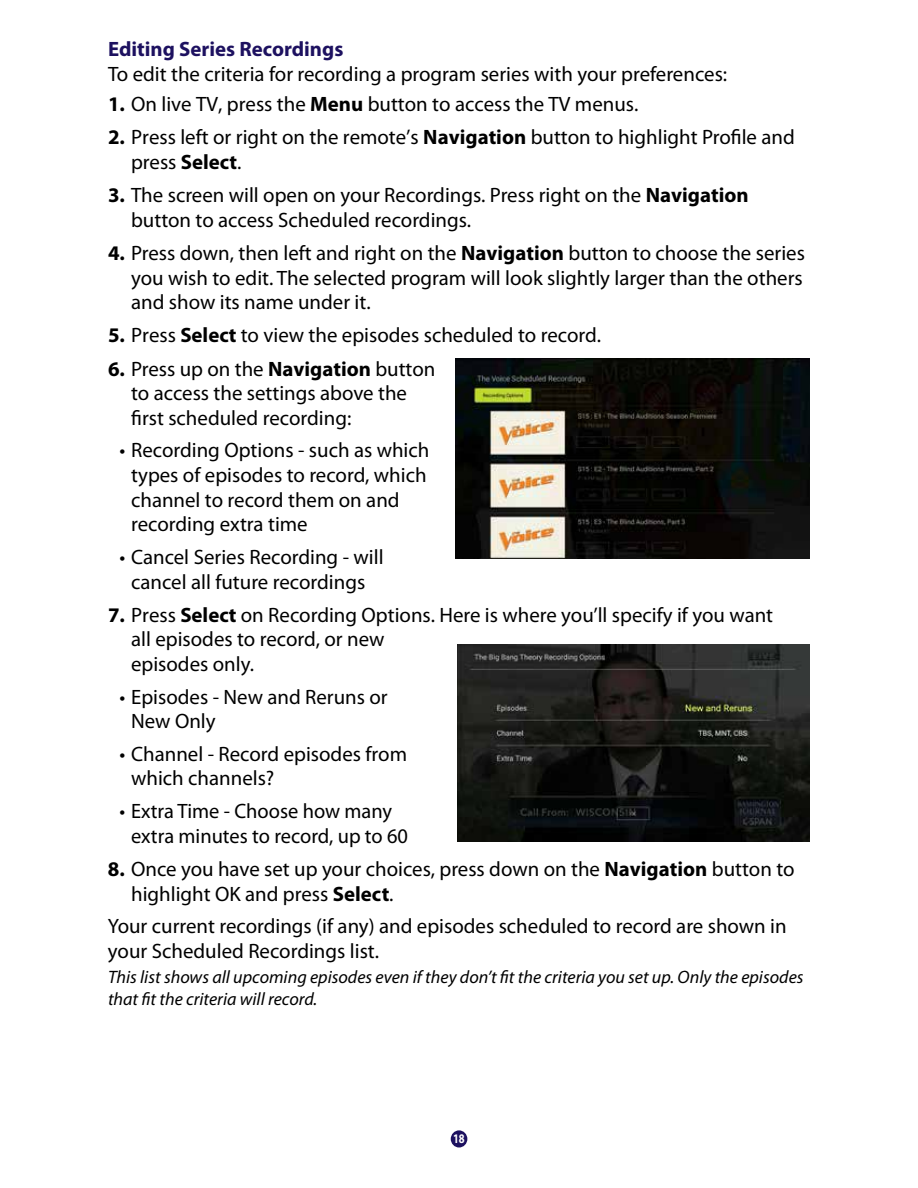
<style>
.page{position:relative;width:918px;height:1188px;background:#fff}
.page>*{position:absolute;margin:0;border:0;box-sizing:border-box;transform-origin:0 0}
.t1{font:20.85px/24.6px "Myriad Pro";color:#000}
.t2{font:700 20.85px "Myriad Pro";color:#1d1160}
.t3{font:italic 18px/21.6px "Myriad Pro";color:#000}
.t4{font:700 13.2px "Myriad Pro";color:#fff;scale:.8 1}
.s1{font-weight:700}
</style>
<div class="page">
<div style="left:451px;top:1130px;width:16px;height:18px;background:#1d1160;border-radius:50%"></div>
<img style="left:456px;top:359px;width:354px;height:199px">
<img style="left:457px;top:644px;width:353px;height:197px">
<p class="t2" style="left:108px;top:36px;width:237px">Editing Series Recordings</p>
<p class="t1" style="left:108px;top:61px;width:621px">To edit the criteria for recording a program series with your preferences:</p>
<p class="t1" style="left:108px;top:92px;width:532px"><span class="s1">1.</span> On live TV, press the <span class="s1">Menu</span> button to access the TV menus.</p>
<p class="t1" style="left:131px;top:124px;width:665px;line-height:25px;text-indent:-23px"><span class="s1">2.</span> Press left or right on the remote’s <span class="s1">Navigation</span> button to highlight Profile and press <span class="s1">Select</span>.</p>
<p class="t1" style="left:131px;top:183px;width:619px;text-indent:-23px"><span class="s1">3.</span> The screen will open on your Recordings. Press right on the <span class="s1">Navigation </span>button to access Scheduled recordings.</p>
<p class="t1" style="left:131px;top:240px;width:675px;text-align:justify;text-indent:-23px"><span class="s1">4.</span> Press down, then left and right on the <span class="s1">Navigation</span> button to choose the series you wish to edit. The selected program will look slightly larger than the others and show its name under it.</p>
<p class="t1" style="left:108px;top:323px;width:494px"><span class="s1">5.</span> Press <span class="s1">Select</span> to view the episodes scheduled to record.</p>
<p class="t1" style="left:131px;top:356px;width:306px;text-indent:-23px"><span class="s1">6.</span> Press up on the <span class="s1">Navigation</span> button to access the settings above the first scheduled recording:</p>
<p class="t1" style="left:131px;top:438px;width:300px;text-indent:-12px">• Recording Options - such as which types of episodes to record, which channel to record them on and recording extra time</p>
<p class="t1" style="left:120px;top:544px;width:266px;text-align:center">• Cancel Series Recording - will cancel all future recordings</p>
<p class="t1" style="left:131px;top:602px;width:644px;text-indent:-23px"><span class="s1">7.</span> Press <span class="s1">Select</span> on Recording Options. Here is where you’ll specify if you want all episodes to record, or new<br>episodes only.</p>
<p class="t1" style="left:131px;top:684px;width:258px;text-indent:-12px">• Episodes - New and Reruns or<br>New Only</p>
<p class="t1" style="left:131px;top:741px;width:277px;text-indent:-12px">• Channel - Record episodes from which channels?</p>
<p class="t1" style="left:131px;top:799px;width:279px;text-indent:-12px">• Extra Time - Choose how many extra minutes to record, up to 60</p>
<p class="t1" style="left:131px;top:856px;width:665px;text-indent:-23px"><span class="s1">8.</span> Once you have set up your choices, press down on the <span class="s1">Navigation</span> button to highlight OK and press <span class="s1">Select</span>.</p>
<p class="t1" style="left:108px;top:914px;width:680px">Your current recordings (if any) and episodes scheduled to record are shown in your Scheduled Recordings list.</p>
<p class="t3" style="left:108px;top:966px;width:697px">This list shows all upcoming episodes even if they don’t fit the criteria you set up. Only the episodes that fit the criteria will record.</p>
<p class="t4" style="left:453px;top:1130px;width:16px">18</p>
</div>
